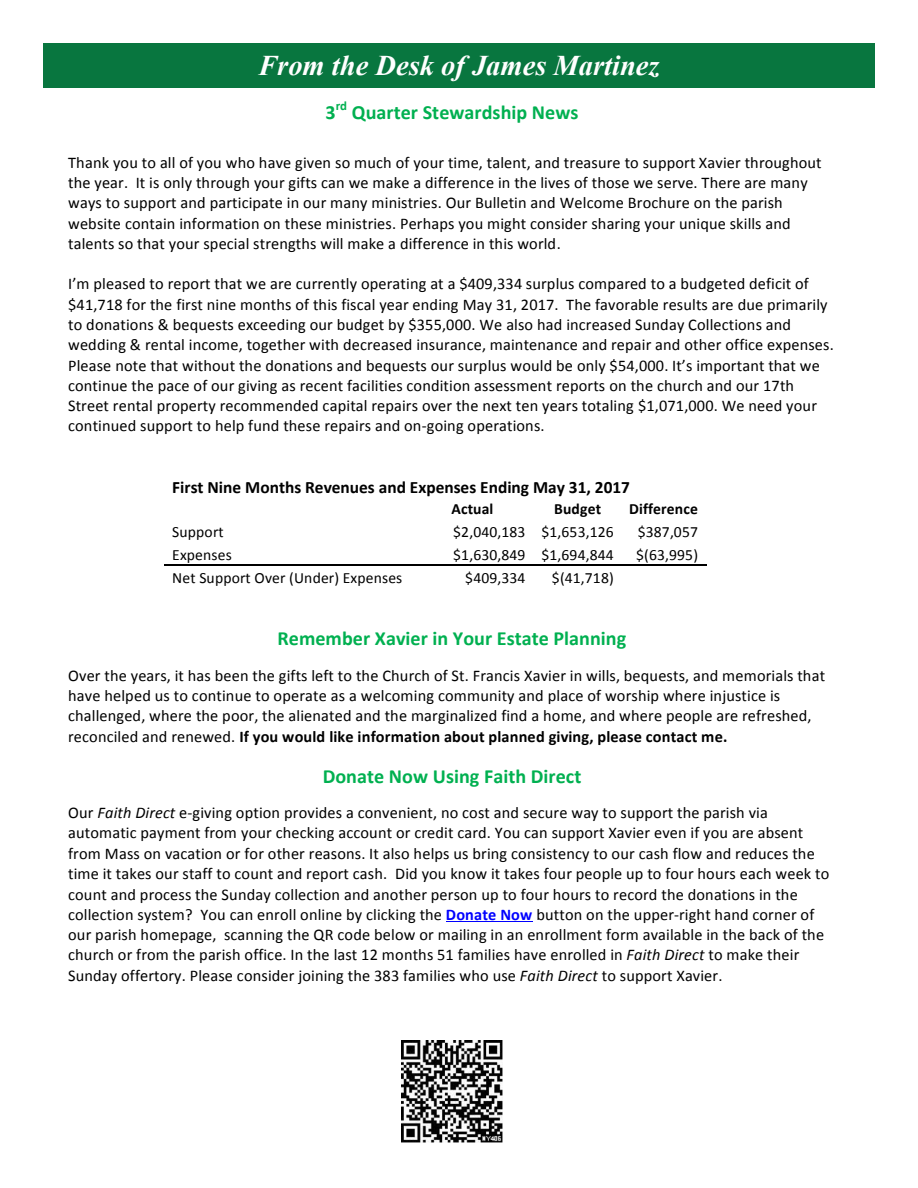
<style>
.page{position:relative;width:918px;height:1188px;background:#fff}
.page>*{position:absolute;margin:0;border:0;box-sizing:border-box;transform-origin:0 0}
.t1{font:italic 700 28.5px "Times New Roman";color:#fff}
.t2{font:700 20.1px "Calibri";color:#00b050}
.t3{font:700 17.4px "Calibri";color:#000}
.t4{font:16.35px/20.2px "Calibri";letter-spacing:.01em;color:#000}
.t5{font:15.6px "Calibri";letter-spacing:.01em;color:#000}
.t6{font:700 15.6px "Calibri";letter-spacing:.01em;color:#000}
.t7{font:700 12.9px "Calibri";color:#00b050}
.s1{font-weight:700}
.s2{font-style:italic}
.s3{font-weight:700;color:#00f}
</style>
<div class="page">
<div style="left:43px;top:43px;width:832px;height:44px;background:#08763f"></div>
<hr style="left:165px;top:564px;width:247px;height:2px;background:#000">
<hr style="left:413px;top:564px;width:121px;height:2px;background:#000">
<hr style="left:535px;top:564px;width:87px;height:2px;background:#000">
<hr style="left:623px;top:564px;width:83px;height:2px;background:#000">
<hr style="left:446px;top:922px;width:87px;height:1px;background:#00f">
<img style="left:401px;top:1041px;width:102px;height:102px">
<p class="t1" style="left:258px;top:46px;width:403px">From the Desk of James Martinez</p>
<p class="t2" style="left:325px;top:100px;width:12px">3</p>
<p class="t7" style="left:336px;top:97px;width:13px">rd</p>
<p class="t2" style="left:352px;top:100px;width:228px">Quarter Stewardship News</p>
<p class="t4" style="left:68px;top:152px;width:755px">Thank you to all of you who have given so much of your time, talent, and treasure to support Xavier throughout the year. It is only through your gifts can we make a difference in the lives of those we serve. There are many ways to support and participate in our many ministries. Our Bulletin and Welcome Brochure on the parish website contain information on these ministries. Perhaps you might consider sharing your unique skills and talents so that your special strengths will make a difference in this world.</p>
<p class="t4" style="left:68px;top:274px;width:767px">I’m pleased to report that we are currently operating at a $409,334 surplus compared to a budgeted deficit of $41,718 for the first nine months of this fiscal year ending May 31, 2017. The favorable results are due primarily to donations &amp; bequests exceeding our budget by $355,000. We also had increased Sunday Collections and wedding &amp; rental income, together with decreased insurance, maintenance and repair and other office expenses.<br>Please note that without the donations and bequests our surplus would be only $54,000. It’s important that we continue the pace of our giving as recent facilities condition assessment reports on the church and our 17th Street rental property recommended capital repairs over the next ten years totaling $1,071,000. We need your continued support to help fund these repairs and on-going operations.</p>
<p class="t3" style="left:172px;top:476px;width:459px">First Nine Months Revenues and Expenses Ending May 31, 2017</p>
<p class="t6" style="left:451px;top:499px;width:44px">Actual</p>
<p class="t6" style="left:554px;top:499px;width:48px">Budget</p>
<p class="t6" style="left:629px;top:499px;width:70px">Difference</p>
<p class="t5" style="left:172px;top:522px;width:53px">Support</p>
<p class="t5" style="left:453px;top:522px;width:162px">$2,040,183 $1,653,126</p>
<p class="t5" style="left:638px;top:522px;width:62px">$387,057</p>
<p class="t5" style="left:172px;top:545px;width:61px">Expenses</p>
<p class="t5" style="left:453px;top:545px;width:162px">$1,630,849 $1,694,844</p>
<p class="t5" style="left:636px;top:545px;width:63px">$(63,995)</p>
<p class="t5" style="left:172px;top:568px;width:232px">Net Support Over (Under) Expenses</p>
<p class="t5" style="left:465px;top:568px;width:62px">$409,334</p>
<p class="t5" style="left:552px;top:568px;width:63px">$(41,718)</p>
<p class="t2" style="left:277px;top:626px;width:350px">Remember Xavier in Your Estate Planning</p>
<p class="t4" style="left:68px;top:665px;width:758px">Over the years, it has been the gifts left to the Church of St. Francis Xavier in wills, bequests, and memorials that have helped us to continue to operate as a welcoming community and place of worship where injustice is challenged, where the poor, the alienated and the marginalized find a home, and where people are refreshed, reconciled and renewed. <span class="s1">If you would like information about planned giving, please contact me.</span></p>
<p class="t2" style="left:323px;top:763px;width:260px">Donate Now Using Faith Direct</p>
<p class="t4" style="left:68px;top:803px;width:763px">Our <span class="s2">Faith Direct</span> e-giving option provides a convenient, no cost and secure way to support the parish via automatic payment from your checking account or credit card. You can support Xavier even if you are absent from Mass on vacation or for other reasons. It also helps us bring consistency to our cash flow and reduces the time it takes our staff to count and report cash. Did you know it takes four people up to four hours each week to count and process the Sunday collection and another person up to four hours to record the donations in the collection system? You can enroll online by clicking the <span class="s3">Donate Now</span> button on the upper-right hand corner of our parish homepage, scanning the QR code below or mailing in an enrollment form available in the back of the church or from the parish office. In the last 12 months 51 families have enrolled in <span class="s2">Faith Direct</span> to make their Sunday offertory. Please consider joining the 383 families who use <span class="s2">Faith Direct</span> to support Xavier.</p>
</div>
